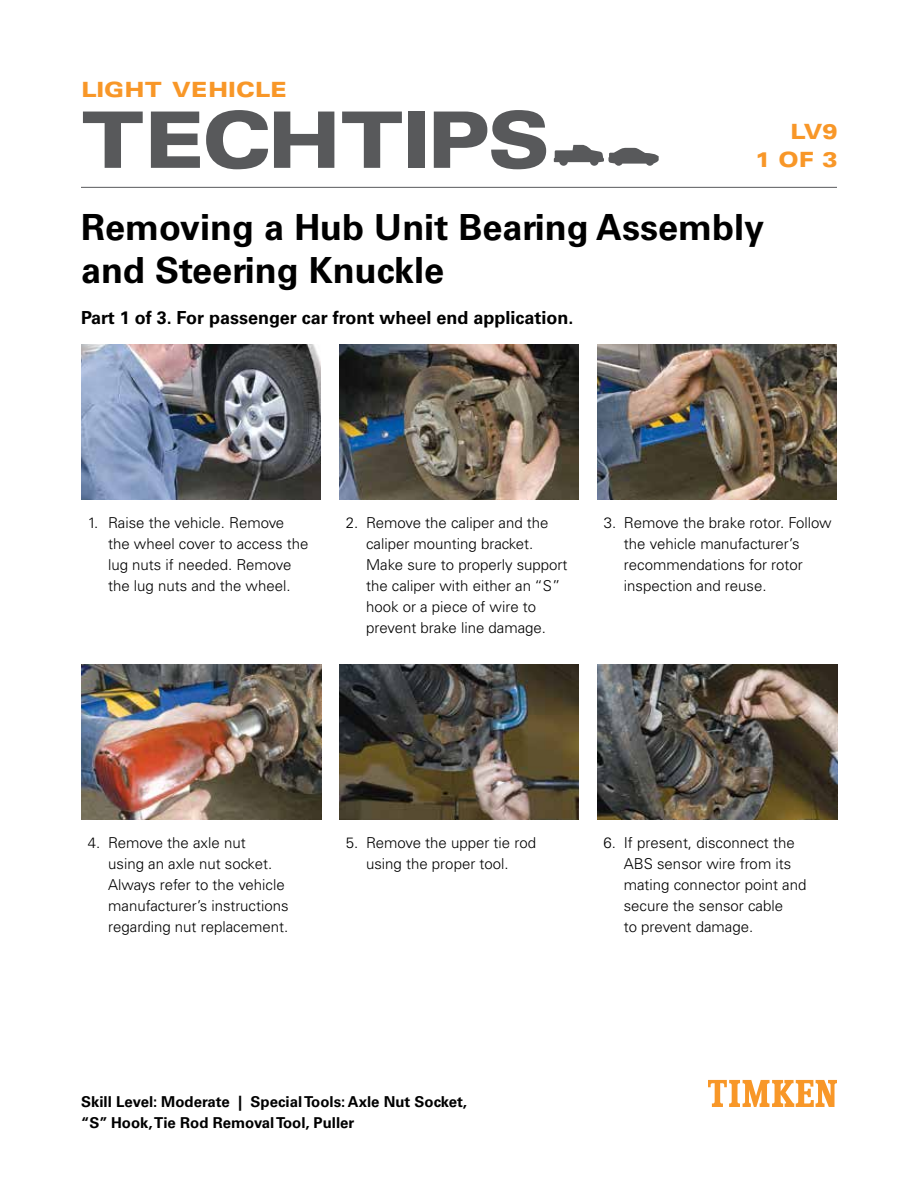
<style>
.page{position:relative;width:918px;height:1188px;background:#fff}
.page>*{position:absolute;margin:0;border:0;box-sizing:border-box;transform-origin:0 0}
.t1{font:900 expanded 78px "Univers LT Std";letter-spacing:-.04em;color:#58595b}
.t2{font:700 36px/43.2px "Univers LT Std";color:#000}
.t3{font:900 expanded 21px "Univers LT Std";color:#f89728}
.t4{font:700 18px "Univers LT Std";color:#000}
.t5{font:300 15px/21px "Univers LT Std";color:#000}
.t6{font:700 15px/21px "Univers LT Std";color:#000}
</style>
<div class="page">
<svg style="left:708px;top:1080px;width:129px;height:27px"></svg>
<hr style="left:81px;top:187px;width:756px;height:1px;background:#58595b">
<svg style="left:554px;top:145px;width:105px;height:21px"></svg>
<img style="left:81px;top:345px;width:240px;height:155px">
<img style="left:339px;top:345px;width:240px;height:155px">
<img style="left:597px;top:345px;width:240px;height:155px">
<img style="left:81px;top:665px;width:240px;height:155px">
<img style="left:339px;top:665px;width:240px;height:155px">
<img style="left:597px;top:665px;width:240px;height:155px">
<h3 class="t3" style="left:81px;top:77px;width:208px">LIGHT VEHICLE</h3>
<h1 class="t1" style="left:81px;top:95px;width:471px">TECHTIPS</h1>
<h3 class="t3" style="left:790px;top:119px;width:49px">LV9</h3>
<h3 class="t3" style="left:755px;top:148px;width:84px">1 OF 3</h3>
<h2 class="t2" style="left:81px;top:206px;width:685px">Removing a Hub Unit Bearing Assembly and Steering Knuckle</h2>
<p class="t4" style="left:81px;top:307px;width:494px">Part 1 of 3. For passenger car front wheel end application.</p>
<p class="t5" style="left:108px;top:512px;width:202px;text-indent:-20px">1. Raise the vehicle. Remove the wheel cover to access the lug nuts if needed. Remove the lug nuts and the wheel.</p>
<p class="t5" style="left:366px;top:512px;width:203px;text-indent:-20px">2. Remove the caliper and the caliper mounting bracket.<br>Make sure to properly support the caliper with either an “S” hook or a piece of wire to prevent brake line damage.</p>
<p class="t5" style="left:624px;top:512px;width:209px;text-indent:-20px">3. Remove the brake rotor. Follow the vehicle manufacturer’s recommendations for rotor inspection and reuse.</p>
<p class="t5" style="left:108px;top:832px;width:182px;text-indent:-20px">4. Remove the axle nut<br>using an axle nut socket.<br>Always refer to the vehicle manufacturer’s instructions regarding nut replacement.</p>
<p class="t5" style="left:346px;top:832px;width:192px;text-align:center">5. Remove the upper tie rod using the proper tool.</p>
<p class="t5" style="left:624px;top:832px;width:184px;text-indent:-20px">6. If present, disconnect the<br>ABS sensor wire from its mating connector point and secure the sensor cable<br>to prevent damage.</p>
<p class="t6" style="left:81px;top:1091px;width:388px">Skill Level: Moderate | Special Tools: Axle Nut Socket, “S” Hook, Tie Rod Removal Tool, Puller</p>
</div>
